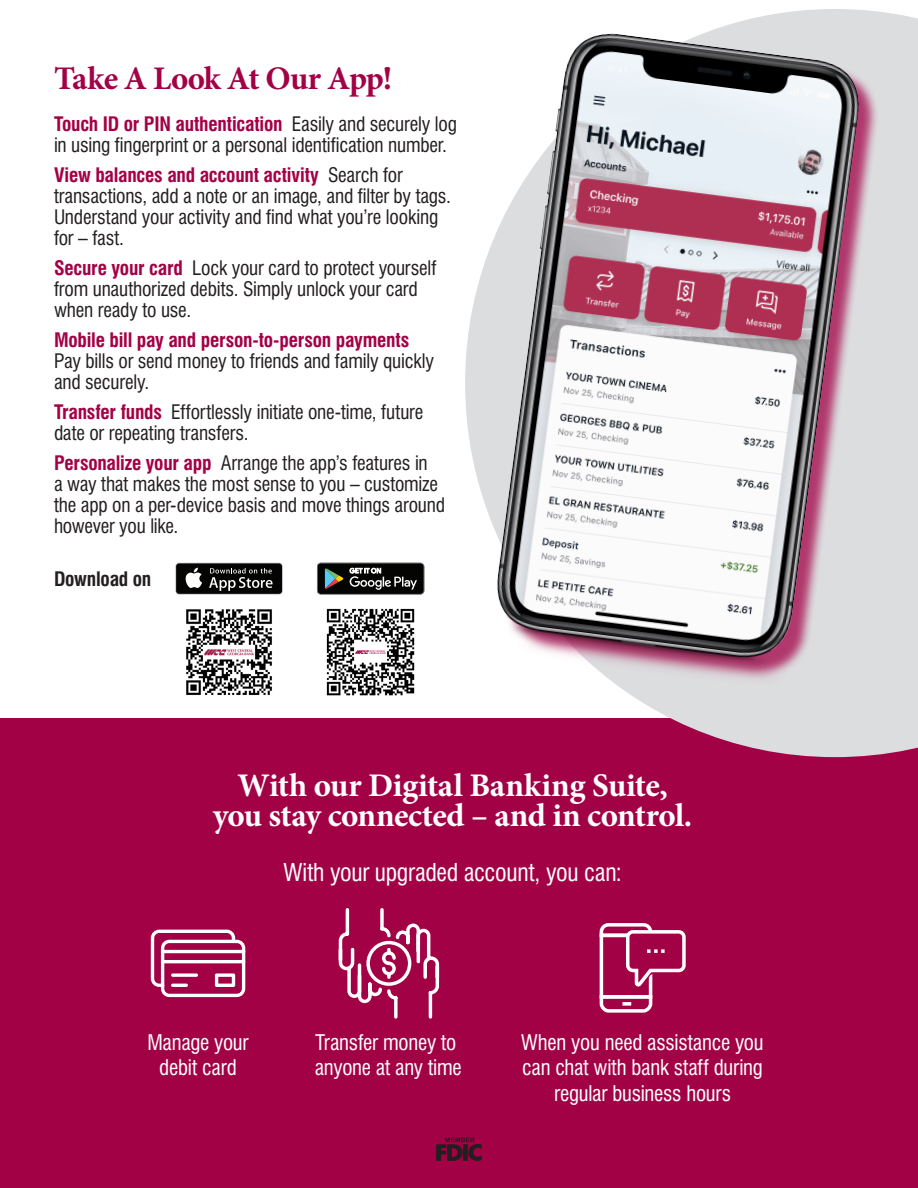
<style>
.page{position:relative;width:918px;height:1188px;background:#fff}
.page>*{position:absolute;margin:0;border:0;box-sizing:border-box;transform-origin:0 0}
.t1{font:700 33px/30px "Minion Pro";letter-spacing:-.015em;color:#fff;text-align:center}
.t2{font:700 33px "Minion Pro";letter-spacing:-.025em;color:#a30146}
.t3{font:condensed 24px "Swiss 721 BT";letter-spacing:-.01em;color:#fff}
.t4{font:condensed 21px/25.5px "Swiss 721 BT";letter-spacing:-.01em;color:#fff;text-align:center}
.t5{font:condensed 19.5px/21px "Swiss 721 BT";letter-spacing:-.01em;color:#231f20}
.t6{font:700 condensed 19.5px "Swiss 721 BT";letter-spacing:-.01em;color:#a30146}
.t7{font:700 condensed 19.5px "Swiss 721 BT";letter-spacing:-.01em;color:#231f20}
.s1{font-weight:700;color:#a30146}
</style>
<div class="page">
<div style="left:0;top:718px;width:918px;height:470px;background:#a30146"></div>
<svg style="left:436px;top:1138px;width:46px;height:23px"></svg>
<svg style="left:151px;top:930px;width:94px;height:67px"></svg>
<svg style="left:338px;top:908px;width:102px;height:111px"></svg>
<svg style="left:599px;top:923px;width:87px;height:90px"></svg>
<svg style="left:465px;top:9px;width:453px;height:748px;fill:#dcdddf"></svg>
<div style="left:502px;top:37px;width:378px;height:652px;background:#a30146;opacity:.75"></div>
<img style="left:478px;top:26px;width:384px;height:657px">
<div style="left:175px;top:563px;width:108px;height:32px;background:#dddee0;border-radius:4px"></div>
<div style="left:176px;top:563px;width:106px;height:31px;background:#040503;border-radius:3px"></div>
<svg style="left:185px;top:568px;width:17px;height:20px"></svg>
<svg style="left:209px;top:568px;width:64px;height:23px"></svg>
<svg style="left:317px;top:563px;width:107px;height:32px;background:#313431"></svg>
<img style="left:186px;top:609px;width:86px;height:86px">
<img style="left:326px;top:608px;width:89px;height:88px">
<p class="t2" style="left:54px;top:56px;width:340px">Take A Look At Our App!</p>
<p class="t5" style="left:54px;top:114px;width:405px"><span class="s1">Touch ID or PIN authentication</span> Easily and securely log in using fingerprint or a personal identification number.</p>
<p class="t5" style="left:54px;top:165px;width:399px"><span class="s1">View balances and account activity</span> Search for transactions, add a note or an image, and filter by tags.<br>Understand your activity and find what you’re looking for – fast.</p>
<p class="t5" style="left:54px;top:258px;width:384px"><span class="s1">Secure your card</span> Lock your card to protect yourself from unauthorized debits. Simply unlock your card when ready to use.</p>
<p class="t6" style="left:54px;top:329px;width:357px">Mobile bill pay and person-to-person payments</p>
<p class="t5" style="left:54px;top:351px;width:382px">Pay bills or send money to friends and family quickly and securely.</p>
<p class="t5" style="left:54px;top:402px;width:371px"><span class="s1">Transfer funds</span> Effortlessly initiate one-time, future date or repeating transfers.</p>
<p class="t5" style="left:54px;top:453px;width:393px"><span class="s1">Personalize your app</span> Arrange the app’s features in<br>a way that makes the most sense to you – customize the app on a per-device basis and move things around however you like.</p>
<p class="t7" style="left:54px;top:567px;width:99px">Download on</p>
<p class="t1" style="left:213px;top:770px;width:481px">With our Digital Banking Suite, you stay connected – and in control.</p>
<p class="t3" style="left:284px;top:858px;width:340px">With your upgraded account, you can:</p>
<p class="t4" style="left:147px;top:1030px;width:103px">Manage your debit card</p>
<p class="t4" style="left:315px;top:1030px;width:142px">Transfer money to</p>
<p class="t4" style="left:315px;top:1055px;width:149px">anyone at any time</p>
<p class="t4" style="left:521px;top:1030px;width:244px">When you need assistance you can chat with bank staff during regular business hours</p>
</div>
